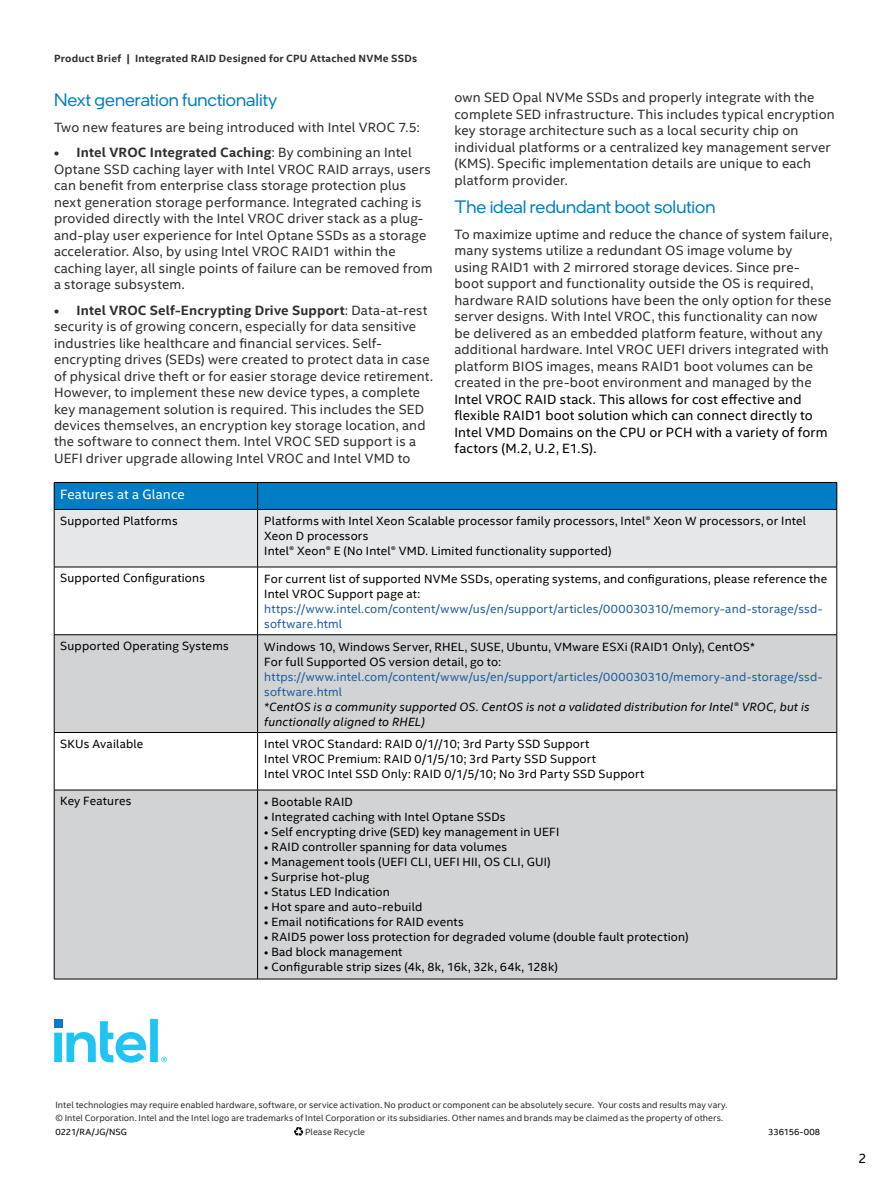
<style>
.page{position:relative;width:891px;height:1188px;background:#fff}
.page>*{position:absolute;margin:0;border:0;box-sizing:border-box;transform-origin:0 0}
.t1{font:18px "Intel One Display";color:#007dc5}
.t2{font:13.5px/16.5px "Intel Clear";letter-spacing:.01em;color:#2e2f2f}
.t3{font:13.5px/16.5px "Intel Clear";letter-spacing:.01em;color:#000}
.t4{font:13.5px "Intel Clear";letter-spacing:.01em;color:#fff}
.t5{font:12px/15px "Intel Clear";letter-spacing:.015em;color:#000}
.t6{font:12px/15px "Intel Clear";letter-spacing:.015em;color:#215e9e}
.t7{font:italic 12px/15px "Intel Clear";letter-spacing:.015em;color:#000}
.t8{font:700 10.5px "Intel Clear";letter-spacing:.02em;color:#2e2f2f}
.t9{font:9px/13px "Intel Clear";letter-spacing:.005em;color:#2e2f2f}
.t10{font:9px "Intel Clear";letter-spacing:-.005em;color:#000}
.s1{font-weight:700}
</style>
<div class="page">
<div style="left:54px;top:482px;width:204px;height:27px;background:#007dc5"></div>
<div style="left:258px;top:482px;width:579px;height:27px;background:#007dc5"></div>
<div style="left:55px;top:510px;width:782px;height:57px;background:#e6e7e8"></div>
<svg style="left:55px;top:635px;width:782px;height:344px;fill:#d1d3d4"></svg>
<svg style="left:257px;top:483px;width:1px;height:26px"></svg>
<hr style="left:257px;top:510px;width:1px;height:57px;background:#000">
<hr style="left:257px;top:567px;width:1px;height:68px;background:#000">
<hr style="left:257px;top:635px;width:1px;height:97px;background:#000">
<hr style="left:257px;top:733px;width:1px;height:57px;background:#000">
<hr style="left:257px;top:790px;width:1px;height:189px;background:#000">
<hr style="left:54px;top:482px;width:204px;height:1px;background:#000">
<svg style="left:54px;top:483px;width:1px;height:26px"></svg>
<hr style="left:258px;top:482px;width:579px;height:1px;background:#000">
<svg style="left:837px;top:483px;width:1px;height:26px"></svg>
<hr style="left:54px;top:509px;width:204px;height:1px;background:#000">
<hr style="left:258px;top:509px;width:579px;height:1px;background:#000">
<hr style="left:54px;top:790px;width:1px;height:189px;background:#000">
<hr style="left:837px;top:790px;width:1px;height:189px;background:#000">
<hr style="left:54px;top:979px;width:204px;height:1px;background:#000">
<hr style="left:258px;top:979px;width:579px;height:1px;background:#000">
<hr style="left:54px;top:510px;width:1px;height:57px;background:#000">
<hr style="left:837px;top:510px;width:1px;height:57px;background:#000">
<hr style="left:54px;top:567px;width:204px;height:1px;background:#000">
<hr style="left:54px;top:567px;width:1px;height:68px;background:#000">
<hr style="left:258px;top:567px;width:579px;height:1px;background:#000">
<hr style="left:837px;top:567px;width:1px;height:68px;background:#000">
<hr style="left:54px;top:634px;width:204px;height:1px;background:#000">
<hr style="left:54px;top:635px;width:1px;height:97px;background:#000">
<hr style="left:258px;top:634px;width:579px;height:1px;background:#000">
<hr style="left:837px;top:635px;width:1px;height:97px;background:#000">
<hr style="left:54px;top:732px;width:204px;height:1px;background:#000">
<hr style="left:54px;top:733px;width:1px;height:57px;background:#000">
<hr style="left:258px;top:732px;width:579px;height:1px;background:#000">
<hr style="left:837px;top:733px;width:1px;height:57px;background:#000">
<hr style="left:54px;top:790px;width:204px;height:1px;background:#000">
<hr style="left:258px;top:790px;width:579px;height:1px;background:#000">
<svg style="left:294px;top:1127px;width:9px;height:9px"></svg>
<svg style="left:54px;top:1019px;width:113px;height:44px"></svg>
<p class="t8" style="left:54px;top:51px;width:365px">Product Brief | Integrated RAID Designed for CPU Attached NVMe SSDs</p>
<h1 class="t1" style="left:54px;top:89px;width:225px">Next generation functionality</h1>
<p class="t2" style="left:54px;top:118px;width:367px">Two new features are being introduced with Intel VROC 7.5:</p>
<p class="t2" style="left:54px;top:144px;width:380px"><span class="s1">• Intel VROC Integrated Caching</span>: By combining an Intel Optane SSD caching layer with Intel VROC RAID arrays, users can benefit from enterprise class storage protection plus next generation storage performance. Integrated caching is provided directly with the Intel VROC driver stack as a plug&shy;and-play user experience for Intel Optane SSDs as a storage acceleratior. Also, by using Intel VROC RAID1 within the caching layer, all single points of failure can be removed from a storage subsystem.</p>
<p class="t2" style="left:54px;top:301px;width:381px"><span class="s1">• Intel VROC Self-Encrypting Drive Support</span>: Data-at-rest security is of growing concern, especially for data sensitive industries like healthcare and financial services. Self&shy;encrypting drives (SEDs) were created to protect data in case of physical drive theft or for easier storage device retirement.<br>However, to implement these new device types, a complete key management solution is required. This includes the SED devices themselves, an encryption key storage location, and the software to connect them. Intel VROC SED support is a UEFI driver upgrade allowing Intel VROC and Intel VMD to</p>
<p class="t2" style="left:455px;top:89px;width:382px">own SED Opal NVMe SSDs and properly integrate with the complete SED infrastructure. This includes typical encryption key storage architecture such as a local security chip on individual platforms or a centralized key management server (KMS). Specific implementation details are unique to each platform provider.</p>
<h1 class="t1" style="left:454px;top:196px;width:262px">The ideal redundant boot solution</h1>
<p class="t2" style="left:454px;top:225px;width:379px">To maximize uptime and reduce the chance of system failure, many systems utilize a redundant OS image volume by<br>using RAID1 with 2 mirrored storage devices. Since pre-<br>boot support and functionality outside the OS is required, hardware RAID solutions have been the only option for these server designs. With Intel VROC, this functionality can now be delivered as an embedded platform feature, without any additional hardware. Intel VROC UEFI drivers integrated with platform BIOS images, means RAID1 boot volumes can be created in the pre-boot environment and managed by the</p>
<p class="t3" style="left:454px;top:390px;width:375px">Intel VROC RAID stack. This allows for cost effective and flexible RAID1 boot solution which can connect directly to Intel VMD Domains on the CPU or PCH with a variety of form factors (M.2, U.2, E1.S).</p>
<p class="t4" style="left:60px;top:485px;width:126px">Features at a Glance</p>
<p class="t5" style="left:60px;top:513px;width:119px">Supported Platforms</p>
<p class="t5" style="left:264px;top:513px;width:543px">Platforms with Intel Xeon Scalable processor family processors, Intel® Xeon W processors, or Intel<br>Xeon D processors<br>Intel® Xeon® E (No Intel® VMD. Limited functionality supported)</p>
<p class="t5" style="left:60px;top:570px;width:146px">Supported Configurations</p>
<p class="t5" style="left:264px;top:571px;width:565px">For current list of supported NVMe SSDs, operating systems, and configurations, please reference the<br>Intel VROC Support page at:</p>
<p class="t6" style="left:264px;top:601px;width:560px">https://www.intel.com/content/www/us/en/support/articles/000030310/memory-and-storage/ssd&shy;software.html</p>
<p class="t5" style="left:60px;top:638px;width:170px">Supported Operating Systems</p>
<p class="t5" style="left:264px;top:639px;width:492px">Windows 10, Windows Server, RHEL, SUSE, Ubuntu, VMware ESXi (RAID1 Only), CentOS*<br>For full Supported OS version detail, go to:</p>
<p class="t6" style="left:264px;top:669px;width:560px">https://www.intel.com/content/www/us/en/support/articles/000030310/memory-and-storage/ssd&shy;software.html</p>
<p class="t7" style="left:264px;top:699px;width:547px">*CentOS is a community supported OS. CentOS is not a validated distribution for Intel® VROC, but is functionally aligned to RHEL)</p>
<p class="t5" style="left:60px;top:736px;width:85px">SKUs Available</p>
<p class="t5" style="left:264px;top:736px;width:382px">Intel VROC Standard: RAID 0/1//10; 3rd Party SSD Support<br>Intel VROC Premium: RAID 0/1/5/10; 3rd Party SSD Support<br>Intel VROC Intel SSD Only: RAID 0/1/5/10; No 3rd Party SSD Support</p>
<p class="t5" style="left:60px;top:793px;width:73px">Key Features</p>
<p class="t5" style="left:264px;top:794px;width:90px">• Bootable RAID</p>
<p class="t5" style="left:264px;top:809px;width:243px">• Integrated caching with Intel Optane SSDs</p>
<p class="t5" style="left:264px;top:824px;width:296px">• Self encrypting drive (SED) key management in UEFI</p>
<p class="t5" style="left:264px;top:839px;width:244px">• RAID controller spanning for data volumes</p>
<p class="t5" style="left:264px;top:854px;width:288px">• Management tools (UEFI CLI, UEFI HII, OS CLI, GUI)</p>
<p class="t5" style="left:264px;top:869px;width:107px">• Surprise hot-plug</p>
<p class="t5" style="left:264px;top:884px;width:127px">• Status LED Indication</p>
<p class="t5" style="left:264px;top:899px;width:159px">• Hot spare and auto-rebuild</p>
<p class="t5" style="left:264px;top:914px;width:201px">• Email notifications for RAID events</p>
<p class="t5" style="left:264px;top:929px;width:426px">• RAID5 power loss protection for degraded volume (double fault protection)</p>
<p class="t5" style="left:264px;top:944px;width:140px">• Bad block management</p>
<p class="t5" style="left:264px;top:959px;width:295px">• Configurable strip sizes (4k, 8k, 16k, 32k, 64k, 128k)</p>
<p class="t9" style="left:56px;top:1098px;width:673px">Intel technologies may require enabled hardware, software, or service activation. No product or component can be absolutely secure. Your costs and results may vary. © Intel Corporation. Intel and the Intel logo are trademarks of Intel Corporation or its subsidiaries. Other names and brands may be claimed as the property of others.</p>
<p class="t10" style="left:56px;top:1125px;width:73px">0221/RA/JG/NSG</p>
<p class="t9" style="left:305px;top:1125px;width:61px">Please Recycle</p>
<p class="t10" style="left:768px;top:1125px;width:54px">336156-008</p>
<p class="t3" style="left:858px;top:1150px;width:10px">2</p>
</div>
